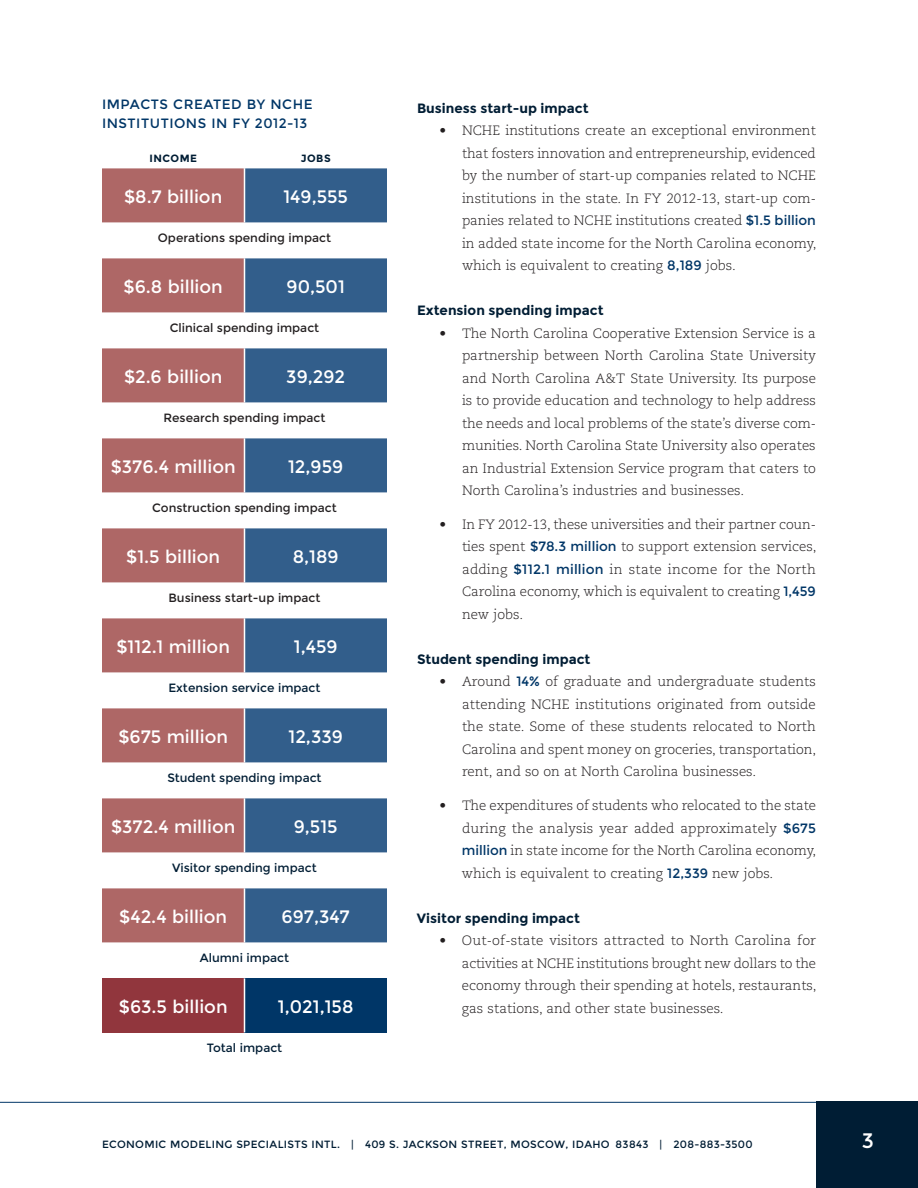
<style>
.page{position:relative;width:918px;height:1188px;background:#fff}
.page>*{position:absolute;margin:0;border:0;box-sizing:border-box;transform-origin:0 0}
.t1{font:21px "Montserrat";color:#fff}
.Table_Left{font:18px "Montserrat";color:#fff}
.Table_Right{font:18px "Montserrat";color:#fff}
.List_Paragraph{font:300 13.5px/22.5px "Caecilia LT Std";color:#231f20;text-align:justify}
.Heading_3{font:700 13.5px "Montserrat";color:#001d34}
.Side_Header{font:13.5px/18.8px "Montserrat";letter-spacing:.04em;color:#003667}
.Table_Left-2{font:12px "Montserrat";color:#231f20}
.Side_Text{font:12px "Montserrat";color:#001d34}
.t2{font:10.5px "Montserrat";letter-spacing:.03em;color:#001d34}
.Table_Category{font:700 10.5px "Montserrat";letter-spacing:.05em;color:#001d34}
.s1{font-family:"Montserrat";font-weight:400;color:#003667}
</style>
<div class="page">
<hr style="left:0;top:1102px;width:918px;height:1px;background:#003667">
<div style="left:817px;top:1102px;width:101px;height:86px;background:#001d34"></div>
<svg style="left:102px;top:168px;width:142px;height:774px;fill:#ae6766"></svg>
<svg style="left:244px;top:168px;width:143px;height:774px;fill:#325e8b"></svg>
<div style="left:102px;top:978px;width:142px;height:54px;background:#91363d"></div>
<div style="left:244px;top:978px;width:143px;height:54px;background:#003667"></div>
<hr style="left:244px;top:168px;width:1px;height:54px;background:#fff">
<hr style="left:244px;top:258px;width:1px;height:54px;background:#fff">
<hr style="left:244px;top:348px;width:1px;height:54px;background:#fff">
<hr style="left:244px;top:438px;width:1px;height:54px;background:#fff">
<hr style="left:244px;top:528px;width:1px;height:54px;background:#fff">
<hr style="left:244px;top:618px;width:1px;height:54px;background:#fff">
<hr style="left:244px;top:708px;width:1px;height:54px;background:#fff">
<hr style="left:244px;top:798px;width:1px;height:54px;background:#fff">
<hr style="left:244px;top:888px;width:1px;height:54px;background:#fff">
<hr style="left:244px;top:978px;width:1px;height:54px;background:#fff">
<p class="Side_Header" style="left:102px;top:95px;width:212px">IMPACTS CREATED BY NCHE<br>INSTITUTIONS IN FY 2012-13</p>
<p class="Table_Category" style="left:149px;top:152px;width:49px">INCOME</p>
<p class="Table_Category" style="left:301px;top:152px;width:32px">JOBS</p>
<p class="Table_Left" style="left:124px;top:186px;width:100px">$8.7 billion</p>
<p class="Table_Right" style="left:283px;top:186px;width:66px">149,555</p>
<p class="Table_Left-2" style="left:158px;top:230px;width:175px">Operations spending impact</p>
<p class="Table_Left" style="left:124px;top:276px;width:101px">$6.8 billion</p>
<p class="Table_Right" style="left:287px;top:276px;width:60px">90,501</p>
<p class="Table_Left-2" style="left:170px;top:320px;width:151px">Clinical spending impact</p>
<p class="Table_Left" style="left:124px;top:366px;width:100px">$2.6 billion</p>
<p class="Table_Right" style="left:286px;top:366px;width:60px">39,292</p>
<p class="Table_Left-2" style="left:163px;top:410px;width:164px">Research spending impact</p>
<p class="Table_Left" style="left:111px;top:456px;width:126px">$376.4 million</p>
<p class="Table_Right" style="left:288px;top:456px;width:57px">12,959</p>
<p class="Table_Left-2" style="left:152px;top:500px;width:186px">Construction spending impact</p>
<p class="Table_Left" style="left:126px;top:546px;width:96px">$1.5 billion</p>
<p class="Table_Right" style="left:293px;top:546px;width:47px">8,189</p>
<p class="Table_Left-2" style="left:168px;top:590px;width:154px">Business start-up impact</p>
<p class="Table_Left" style="left:116px;top:636px;width:115px">$112.1 million</p>
<p class="Table_Left" style="left:294px;top:636px;width:45px">1,459</p>
<p class="Side_Text" style="left:168px;top:680px;width:154px">Extension service impact</p>
<p class="Table_Left" style="left:118px;top:726px;width:111px">$675 million</p>
<p class="Table_Left" style="left:289px;top:726px;width:56px">12,339</p>
<p class="Side_Text" style="left:167px;top:770px;width:156px">Student spending impact</p>
<p class="Table_Left" style="left:111px;top:816px;width:126px">$372.4 million</p>
<p class="Table_Left" style="left:294px;top:816px;width:45px">9,515</p>
<p class="Side_Text" style="left:172px;top:860px;width:146px">Visitor spending impact</p>
<p class="Table_Left" style="left:119px;top:906px;width:109px">$42.4 billion</p>
<p class="Table_Left" style="left:282px;top:906px;width:70px">697,347</p>
<p class="Side_Text" style="left:200px;top:950px;width:91px">Alumni impact</p>
<p class="Table_Left" style="left:119px;top:996px;width:110px">$63.5 billion</p>
<p class="Table_Left" style="left:278px;top:996px;width:77px">1,021,158</p>
<p class="Side_Text" style="left:207px;top:1040px;width:77px">Total impact</p>
<p class="Heading_3" style="left:417px;top:100px;width:173px">Business start-up impact</p>
<p class="List_Paragraph" style="left:462px;top:119px;width:356px;text-indent:-22px">• NCHE institutions create an exceptional environment that fosters innovation and entrepreneurship, evidenced by the number of start-up companies related to NCHE institutions in the state. In FY 2012-13, start-up com&shy;panies related to NCHE institutions created <span class="s1">$1.5 billion </span>in added state income for the North Carolina economy, which is equivalent to creating <span class="s1">8,189</span> jobs.</p>
<p class="Heading_3" style="left:417px;top:302px;width:188px">Extension spending impact</p>
<p class="List_Paragraph" style="left:462px;top:322px;width:356px;text-indent:-22px">• The North Carolina Cooperative Extension Service is a partnership between North Carolina State University and North Carolina A&amp;T State University. Its purpose is to provide education and technology to help address the needs and local problems of the state’s diverse com&shy;munities. North Carolina State University also operates an Industrial Extension Service program that caters to North Carolina’s industries and businesses.</p>
<p class="List_Paragraph" style="left:462px;top:513px;width:356px;text-indent:-22px">• In FY 2012-13, these universities and their partner coun&shy;ties spent <span class="s1">$78.3 million</span> to support extension services, adding <span class="s1">$112.1 million</span> in state income for the North Carolina economy, which is equivalent to creating <span class="s1">1,459 </span>new jobs.</p>
<p class="Heading_3" style="left:417px;top:651px;width:175px">Student spending impact</p>
<p class="List_Paragraph" style="left:462px;top:671px;width:356px;text-indent:-22px">• Around <span class="s1">14%</span> of graduate and undergraduate students attending NCHE institutions originated from outside the state. Some of these students relocated to North Carolina and spent money on groceries, transportation, rent, and so on at North Carolina businesses.</p>
<p class="List_Paragraph" style="left:462px;top:794px;width:356px;text-indent:-22px">• The expenditures of students who relocated to the state during the analysis year added approximately <span class="s1">$675 million</span> in state income for the North Carolina economy, which is equivalent to creating <span class="s1">12,339</span> new jobs.</p>
<p class="Heading_3" style="left:417px;top:910px;width:165px">Visitor spending impact</p>
<p class="List_Paragraph" style="left:462px;top:929px;width:356px;text-indent:-22px">• Out-of-state visitors attracted to North Carolina for activities at NCHE institutions brought new dollars to the economy through their spending at hotels, restaurants, gas stations, and other state businesses.</p>
<p class="t2" style="left:102px;top:1138px;width:652px">ECONOMIC MODELING SPECIALISTS INTL. | 409 S. JACKSON STREET, MOSCOW, IDAHO 83843 | 208-883-3500</p>
<h1 class="t1" style="left:862px;top:1128px;width:14px">3</h1>
</div>
